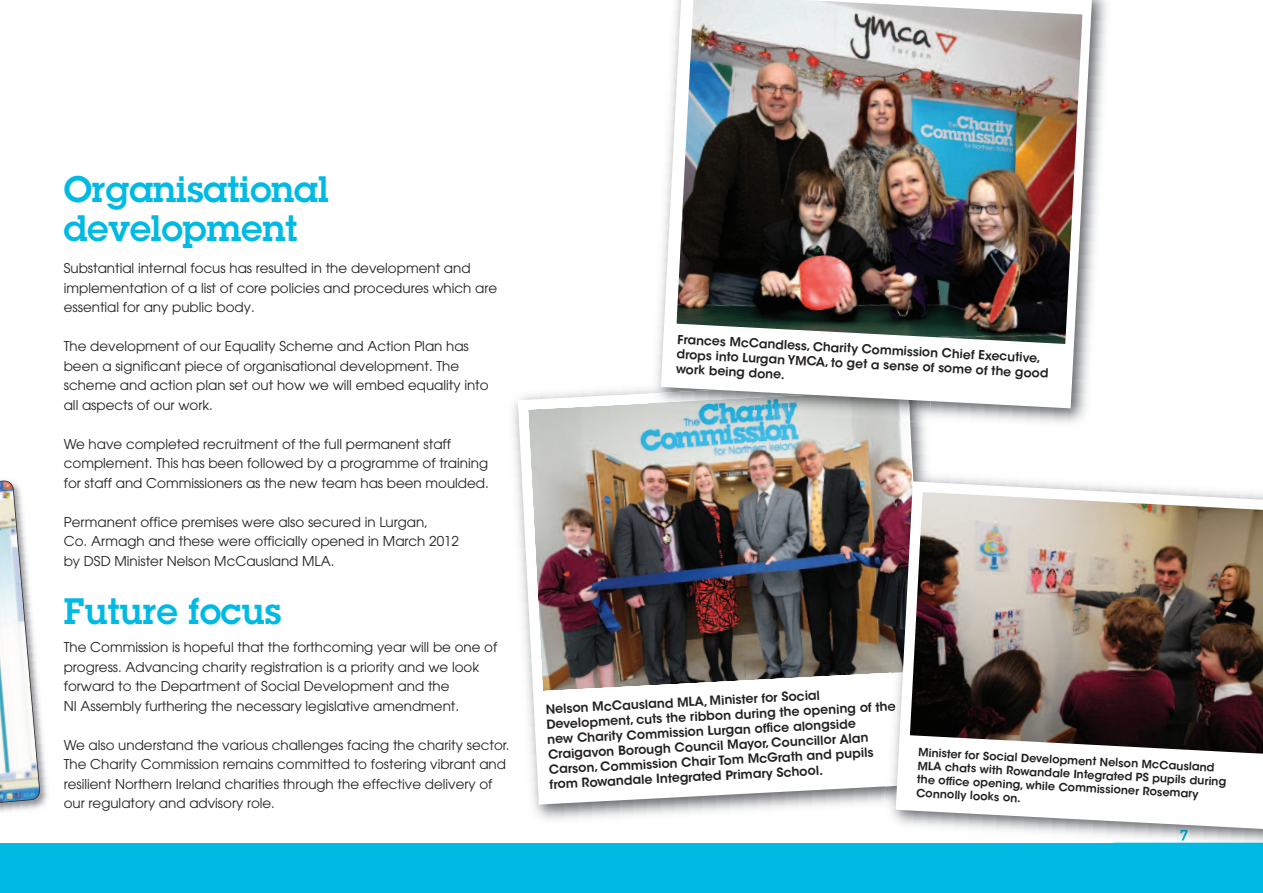
<style>
.page{position:relative;width:1263px;height:893px;background:#fff}
.page>*{position:absolute;margin:0;border:0;box-sizing:border-box;transform-origin:0 0}
.t1{font:600 36px/39px "Lubalin Graph";color:#00bae4}
.t2{font:13.5px/19.5px "Avant Garde";color:#231f20}
.t3{font:600 12.45px/15px "ITC Avant Garde Std";color:#231f20}
.t4{font:600 12.3px "ITC Avant Garde Std";color:#231f20}
.t5{font:600 11.25px/13.5px "ITC Avant Garde Std";color:#231f20}
</style>
<div class="page">
<div style="left:0;top:843px;width:1263px;height:50px;background:#00bae4"></div>
<svg style="left:518px;top:386px;width:411px;height:418px"></svg>
<img style="left:528px;top:390px;width:394px;height:301px">
<img style="left:883px;top:470px;width:380px;height:373px">
<svg style="left:1180px;top:830px;width:7px;height:10px"></svg>
<img style="left:884px;top:469px;width:68px;height:339px">
<img style="left:885px;top:469px;width:44px;height:317px">
<img style="left:891px;top:468px;width:31px;height:205px">
<svg style="left:896px;top:481px;width:367px;height:348px"></svg>
<img style="left:910px;top:492px;width:353px;height:262px">
<img style="left:649px;top:0;width:458px;height:431px">
<img style="left:649px;top:367px;width:283px;height:56px">
<img style="left:648px;top:390px;width:261px;height:32px">
<svg style="left:661px;top:0;width:431px;height:408px"></svg>
<img style="left:676px;top:0;width:406px;height:344px">
<img style="left:40px;top:711px;width:8px;height:96px">
<svg style="left:0;top:480px;width:40px;height:332px"></svg>
<h1 class="t1" style="left:64px;top:170px;width:267px">Organisational development</h1>
<p class="t2" style="left:64px;top:260px;width:435px">Substantial internal focus has resulted in the development and implementation of a list of core policies and procedures which are essential for any public body.</p>
<p class="t2" style="left:64px;top:338px;width:426px">The development of our Equality Scheme and Action Plan has been a significant piece of organisational development. The scheme and action plan set out how we will embed equality into all aspects of our work.</p>
<p class="t2" style="left:64px;top:435px;width:427px">We have completed recruitment of the full permanent staff complement. This has been followed by a programme of training for staff and Commissioners as the new team has been moulded.</p>
<p class="t2" style="left:64px;top:513px;width:397px">Permanent office premises were also secured in Lurgan,<br>Co. Armagh and these were officially opened in March 2012 by DSD Minister Nelson McCausland MLA.</p>
<h1 class="t1" style="left:64px;top:592px;width:219px">Future focus</h1>
<p class="t2" style="left:64px;top:639px;width:435px">The Commission is hopeful that the forthcoming year will be one of progress. Advancing charity registration is a priority and we look forward to the Department of Social Development and the<br>NI Assembly furthering the necessary legislative amendment.</p>
<p class="t2" style="left:64px;top:736px;width:447px">We also understand the various challenges facing the charity sector.<br>The Charity Commission remains committed to fostering vibrant and resilient Northern Ireland charities through the effective delivery of our regulatory and advisory role.</p>
<p class="t4" style="left:678px;top:334px;width:365px;rotate:3deg">Frances McCandless, Charity Commission Chief Executive,</p>
<p class="t4" style="left:676px;top:364px;width:110px;rotate:3deg">work being done.</p>
<p class="t4" style="left:677px;top:349px;width:374px;rotate:3deg">drops into Lurgan YMCA, to get a sense of some of the good</p>
<p class="t3" style="left:545px;top:703px;width:351px;rotate:-3deg">Nelson McCausland MLA, Minister for Social Development, cuts the ribbon during the opening of the new Charity Commission Lurgan office alongside Craigavon Borough Council Mayor, Councillor Alan Carson, Commission Chair Tom McGrath and pupils from Rowandale Integrated Primary School.</p>
<p class="t5" style="left:919px;top:746px;width:298px;rotate:3deg">Minister for Social Development Nelson McCausland</p>
<p class="t5" style="left:917px;top:773px;width:284px;rotate:3deg">the office opening, while Commissioner Rosemary<br>Connolly looks on.</p>
<p class="t5" style="left:918px;top:760px;width:311px;rotate:3deg">MLA chats with Rowandale Integrated PS pupils during</p>
</div>
